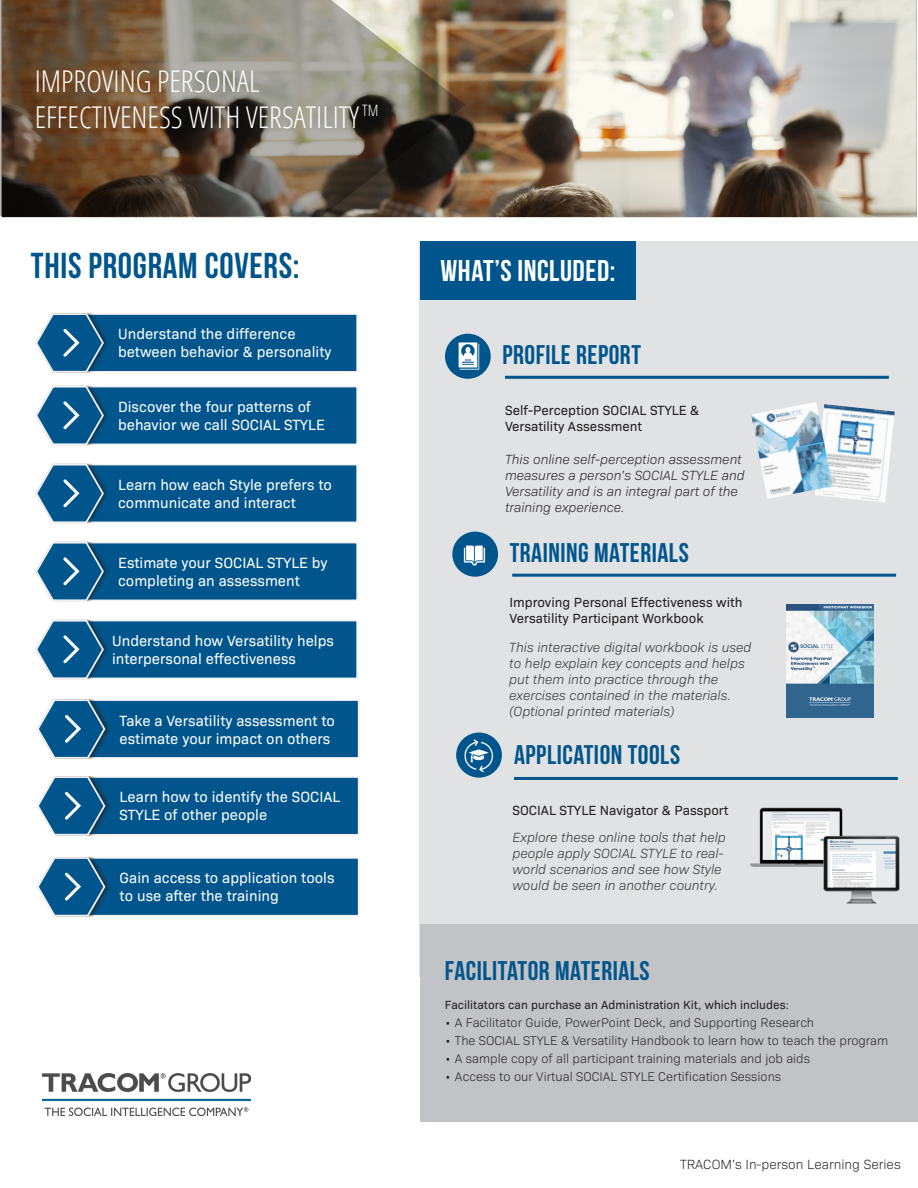
<style>
.page{position:relative;width:918px;height:1188px;background:#fff}
.page>*{position:absolute;margin:0;border:0;box-sizing:border-box;transform-origin:0 0}
.Text_Center_Alignmen{font:36px "Bebas Neue";letter-spacing:.02em;color:#00558c}
.t1{font:300 condensed 30px/36px "Open Sans";color:#fff}
.Text_Center_Alignmen-2{font:30px "Bebas Neue";letter-spacing:.02em;color:#fff}
.Text_Center_Alignmen-3{font:27px "Bebas Neue";letter-spacing:.02em;color:#00558c}
.t2{font:300 condensed 15.75px "Open Sans";color:#fff}
.Text_Center_Alignmen-4{font:15px/18px "Bio Sans";color:#fff}
.Text{font:italic 300 13.5px/16.2px "Bio Sans";color:#312f30}
.t3{font:13.5px/16.2px "Bio Sans";color:#231f20}
.t4{font:italic 300 13.5px/16.2px "Bio Sans";color:#231f20}
.Text_Center_Alignmen-5{font:300 13.5px "Bio Sans";color:#231f20}
.t5{font:300 12.75px "Bio Sans";color:#231f20}
.t6{font:12px "Bio Sans";color:#231f20}
</style>
<div class="page">
<img style="left:2px;top:0;width:915px;height:217px">
<div style="left:420px;top:242px;width:498px;height:735px;background:#e1e2e4"></div>
<div style="left:84px;top:313px;width:274px;height:60px;background:#00558c;border:2px solid #f4f0f2"></div>
<div style="left:35px;top:313px;width:75px;height:60px;background:#231f20;opacity:.75"></div>
<svg style="left:0;top:0;width:466px;height:216px;background:#70614f"></svg>
<img style="left:43px;top:1073px;width:208px;height:43px">
<img style="left:786px;top:604px;width:87px;height:113px">
<hr style="left:505px;top:376px;width:384px;height:3px;background:#00558c">
<hr style="left:512px;top:574px;width:384px;height:3px;background:#00558c">
<img style="left:750px;top:807px;width:150px;height:97px">
<hr style="left:514px;top:777px;width:384px;height:3px;background:#00558c">
<div style="left:420px;top:924px;width:498px;height:198px;background:#c2c3c6"></div>
<img style="left:833px;top:405px;width:62px;height:97px">
<img style="left:751px;top:402px;width:82px;height:97px">
<div style="left:452px;top:532px;width:46px;height:45px;background:#00558c;border-radius:50%"></div>
<img style="left:457px;top:537px;width:34px;height:35px">
<div style="left:445px;top:334px;width:46px;height:45px;background:#00558c;border-radius:50%"></div>
<img style="left:449px;top:336px;width:40px;height:39px">
<svg style="left:456px;top:733px;width:46px;height:45px"></svg>
<img style="left:459px;top:735px;width:40px;height:41px">
<svg style="left:35px;top:313px;width:70px;height:60px"></svg>
<div style="left:84px;top:386px;width:274px;height:59px;background:#00558c;border:2px solid #f4f0f2"></div>
<div style="left:35px;top:386px;width:75px;height:59px;background:#231f20;opacity:.75"></div>
<svg style="left:35px;top:386px;width:70px;height:59px"></svg>
<div style="left:84px;top:464px;width:274px;height:59px;background:#00558c;border:2px solid #f4f0f2"></div>
<div style="left:35px;top:464px;width:75px;height:59px;background:#231f20;opacity:.75"></div>
<svg style="left:35px;top:464px;width:70px;height:59px"></svg>
<div style="left:84px;top:542px;width:274px;height:59px;background:#00558c;border:2px solid #f4f0f2"></div>
<div style="left:35px;top:542px;width:75px;height:59px;background:#231f20;opacity:.75"></div>
<svg style="left:35px;top:542px;width:70px;height:59px"></svg>
<div style="left:84px;top:620px;width:274px;height:59px;background:#00558c;border:2px solid #f4f0f2"></div>
<div style="left:35px;top:620px;width:75px;height:59px;background:#231f20;opacity:.75"></div>
<svg style="left:35px;top:620px;width:70px;height:59px"></svg>
<div style="left:85px;top:699px;width:274px;height:60px;background:#00558c;border:2px solid #f4f0f2"></div>
<div style="left:37px;top:699px;width:74px;height:60px;background:#231f20;opacity:.75"></div>
<svg style="left:37px;top:699px;width:69px;height:60px"></svg>
<div style="left:85px;top:776px;width:274px;height:60px;background:#00558c;border:2px solid #f4f0f2"></div>
<div style="left:37px;top:776px;width:74px;height:60px;background:#231f20;opacity:.75"></div>
<svg style="left:37px;top:776px;width:69px;height:60px"></svg>
<div style="left:85px;top:857px;width:274px;height:59px;background:#00558c;border:2px solid #f4f0f2"></div>
<div style="left:37px;top:857px;width:74px;height:60px;background:#231f20;opacity:.75"></div>
<svg style="left:37px;top:857px;width:69px;height:60px"></svg>
<div style="left:420px;top:242px;width:215px;height:58px;background:#00558c"></div>
<p class="t1" style="left:35px;top:62px;width:326px">IMPROVING PERSONAL<br>EFFECTIVENESS WITH VERSATILITY</p>
<p class="t2" style="left:362px;top:100px;width:18px">TM</p>
<p class="Text_Center_Alignmen" style="left:31px;top:246px;width:270px">THIS PROGRAM COVERS:</p>
<p class="Text_Center_Alignmen-4" style="left:118px;top:324px;width:215px">Understand the difference between behavior &amp; personality</p>
<p class="Text_Center_Alignmen-4" style="left:118px;top:397px;width:208px">Discover the four patterns of behavior we call SOCIAL STYLE</p>
<p class="Text_Center_Alignmen-4" style="left:118px;top:475px;width:215px">Learn how each Style prefers to communicate and interact</p>
<p class="Text_Center_Alignmen-4" style="left:118px;top:553px;width:211px">Estimate your SOCIAL STYLE by completing an assessment</p>
<p class="Text_Center_Alignmen-4" style="left:112px;top:631px;width:223px">Understand how Versatility helps interpersonal effectiveness</p>
<p class="Text_Center_Alignmen-4" style="left:120px;top:710px;width:217px">Take a Versatility assessment to estimate your impact on others</p>
<p class="Text_Center_Alignmen-4" style="left:120px;top:787px;width:222px">Learn how to identify the SOCIAL<br>STYLE of other people</p>
<p class="Text_Center_Alignmen-4" style="left:120px;top:868px;width:216px">Gain access to application tools to use after the training</p>
<p class="Text_Center_Alignmen-2" style="left:440px;top:254px;width:177px">WHAT’S INCLUDED:</p>
<p class="Text_Center_Alignmen-3" style="left:502px;top:340px;width:140px">PROFILE REPORT</p>
<p class="t3" style="left:505px;top:401px;width:196px">Self-Perception SOCIAL STYLE &amp;<br>Versatility Assessment</p>
<p class="t4" style="left:505px;top:450px;width:241px">This online self-perception assessment measures a person’s SOCIAL STYLE and Versatility and is an integral part of the training experience.</p>
<p class="Text_Center_Alignmen-3" style="left:510px;top:538px;width:181px">TRAINING MATERIALS</p>
<p class="t3" style="left:510px;top:593px;width:234px">Improving Personal Effectiveness with<br>Versatility Participant Workbook</p>
<p class="Text" style="left:509px;top:638px;width:244px">This interactive digital workbook is used to help explain key concepts and helps put them into practice through the exercises contained in the materials. (Optional printed materials)</p>
<p class="Text_Center_Alignmen-3" style="left:514px;top:740px;width:168px">APPLICATION TOOLS</p>
<p class="t3" style="left:513px;top:801px;width:218px">SOCIAL STYLE Navigator &amp; Passport</p>
<p class="Text" style="left:513px;top:828px;width:215px">Explore these online tools that help people apply SOCIAL STYLE to real&shy;world scenarios and see how Style would be seen in another country.</p>
<p class="Text_Center_Alignmen-3" style="left:445px;top:956px;width:206px">FACILITATOR MATERIALS</p>
<p class="t6" style="left:445px;top:996px;width:346px">Facilitators can purchase an Administration Kit, which includes:</p>
<p class="t5" style="left:445px;top:1013px;width:371px">• A Facilitator Guide, PowerPoint Deck, and Supporting Research</p>
<p class="t5" style="left:445px;top:1031px;width:445px">• The SOCIAL STYLE &amp; Versatility Handbook to learn how to teach the program</p>
<p class="t5" style="left:445px;top:1049px;width:367px">• A sample copy of all participant training materials and job aids</p>
<p class="t5" style="left:445px;top:1067px;width:338px">• Access to our Virtual SOCIAL STYLE Certification Sessions</p>
<p class="Text_Center_Alignmen-5" style="left:680px;top:1155px;width:222px">TRACOM’s In-person Learning Series</p>
</div>
